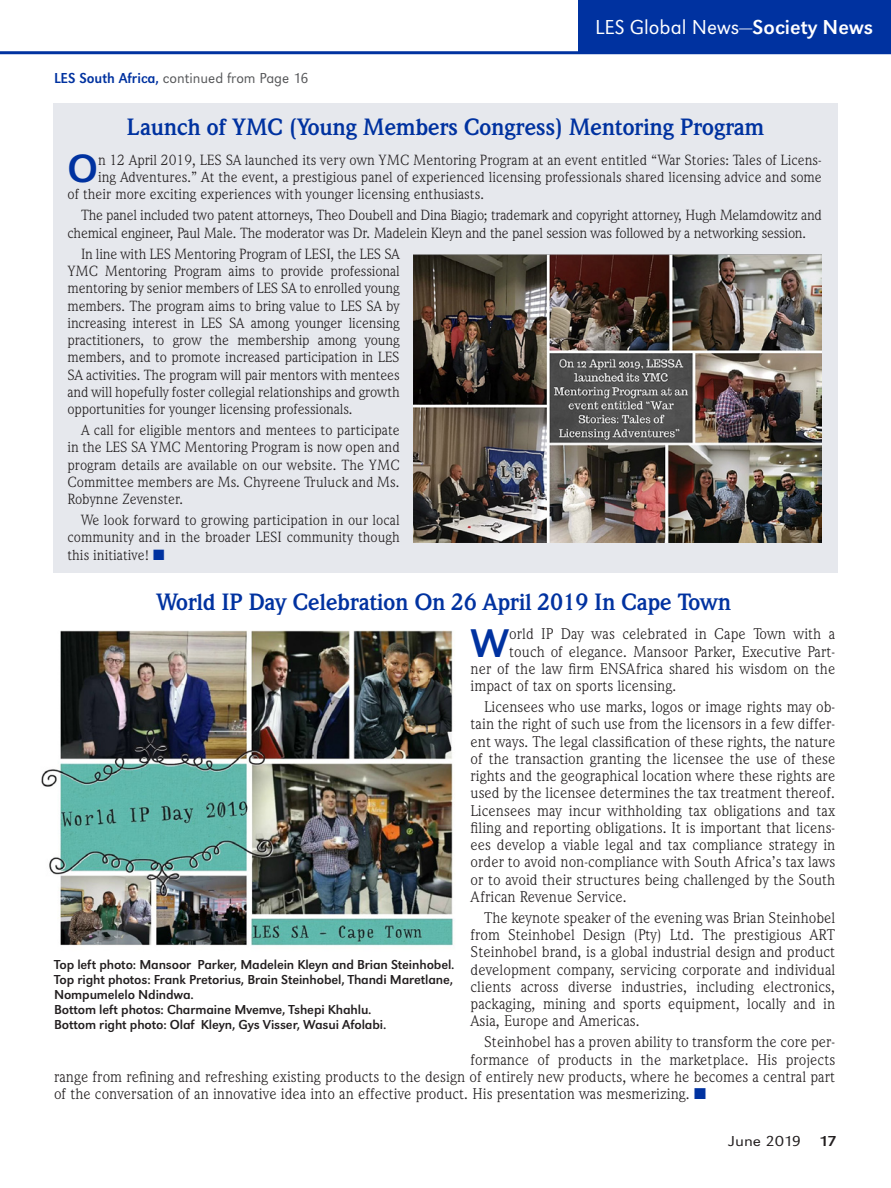
<style>
.page{position:relative;width:891px;height:1188px;background:#fff}
.page>*{position:absolute;margin:0;border:0;box-sizing:border-box;transform-origin:0 0}
.Drop_Cap{font:41.55px "URW Grotesk T";color:#0032a0}
.Drop_Cap-2{font:40.8px "URW Grotesk T";color:#0032a0}
.Drop_Cap-3{font:700 24px "Weidemann IT Cby BT";letter-spacing:-.02em;color:#0032a0}
.t1{font:21px "URW Grotesk T Ligh";color:#fff}
.Drop_Cap-4{font:15.75px/17.2px "Weidemann IT Cby BT";color:#231f20;text-align:justify}
.Drop_Cap-5{font:15px/17.2px "Weidemann IT Cby BT";color:#231f20;text-align:justify}
.Drop_Cap-6{font:15px/17.2px "Weidemann IT Cby BT";letter-spacing:-.02em;color:#231f20}
.t2{font:15px "URW Grotesk T Ligh";color:#57585a}
.t3{font:15px "URW Grotesk T Ligh";color:#231f20;scale:1.16 1}
.t4{font:13.5px/15px "URW Grotesk T";letter-spacing:-.01em;color:#231f20}
.s1{font-family:"URW Grotesk T Regu Narr";color:#0032a0}
.s2{font-family:"URW Grotesk T"}
.s3{color:#0032a0}
</style>
<div class="page">
<div style="left:53px;top:103px;width:785px;height:469px;background:#e6e8ed"></div>
<div style="left:578px;top:0;width:313px;height:54px;background:#0032a0"></div>
<hr style="left:0;top:51px;width:891px;height:3px;background:#0032a0">
<img style="left:413px;top:255px;width:409px;height:287px">
<img style="left:41px;top:630px;width:413px;height:316px">
<p class="t2" style="left:54px;top:70px;width:256px"><span class="s1">LES South Africa,</span> continued from Page 16</p>
<p class="t1" style="left:595px;top:15px;width:279px">LES Global News—<span class="s2">Society News</span></p>
<p class="Drop_Cap-3" style="left:127px;top:112px;width:639px">Launch of YMC (Young Members Congress) Mentoring Program</p>
<p class="Drop_Cap-2" style="left:68px;top:145px;width:32px">O</p>
<p class="Drop_Cap-5" style="left:98px;top:151px;width:725px">n 12 April 2019, LES SA launched its very own YMC Mentoring Program at an event entitled “War Stories: Tales of Licens-</p>
<p class="Drop_Cap-5" style="left:98px;top:168px;width:725px">ing Adventures.” At the event, a prestigious panel of experienced licensing professionals shared licensing advice and some</p>
<p class="Drop_Cap-5" style="left:68px;top:185px;width:418px">of their more exciting experiences with younger licensing enthusiasts.</p>
<p class="Drop_Cap-6" style="left:68px;top:207px;width:756px;text-indent:14px">The panel included two patent attorneys, Theo Doubell and Dina Biagio; trademark and copyright attorney, Hugh Melamdowitz and chemical engineer, Paul Male. The moderator was Dr. Madelein Kleyn and the panel session was followed by a networking session.</p>
<p class="Drop_Cap-5" style="left:68px;top:245px;width:334px;text-indent:14px">In line with LES Mentoring Program of LESI, the LES SA YMC Mentoring Program aims to provide professional mentoring by senior members of LES SA to enrolled young members. The program aims to bring value to LES SA by increasing interest in LES SA among younger licensing practitioners, to grow the membership among young members, and to promote increased participation in LES SA activities. The program will pair mentors with mentees and will hopefully foster collegial relationships and growth opportunities for younger licensing professionals.</p>
<p class="Drop_Cap-5" style="left:68px;top:421px;width:334px;text-indent:14px">A call for eligible mentors and mentees to participate in the LES SA YMC Mentoring Program is now open and program details are available on our website. The YMC Committee members are Ms. Chyreene Truluck and Ms.<br>Robynne Zevenster.</p>
<p class="Drop_Cap-5" style="left:68px;top:511px;width:334px;text-indent:14px">We look forward to growing participation in our local community and in the broader LESI community though this initiative! <span class="s3">■</span></p>
<p class="Drop_Cap-3" style="left:157px;top:587px;width:576px">World IP Day Celebration On 26 April 2019 In Cape Town</p>
<p class="Drop_Cap" style="left:471px;top:619px;width:40px">W</p>
<p class="Drop_Cap-4" style="left:509px;top:625px;width:328px">orld IP Day was celebrated in Cape Town with a</p>
<p class="Drop_Cap-4" style="left:509px;top:642px;width:328px">touch of elegance. Mansoor Parker, Executive Part-</p>
<p class="Drop_Cap-4" style="left:471px;top:660px;width:366px">ner of the law firm ENSAfrica shared his wisdom on the</p>
<p class="Drop_Cap-4" style="left:471px;top:677px;width:207px">impact of tax on sports licensing.</p>
<p class="Drop_Cap-4" style="left:471px;top:698px;width:366px;text-indent:14px">Licensees who use marks, logos or image rights may ob&shy;tain the right of such use from the licensors in a few differ&shy;ent ways. The legal classification of these rights, the nature of the transaction granting the licensee the use of these rights and the geographical location where these rights are used by the licensee determines the tax treatment thereof.<br>Licensees may incur withholding tax obligations and tax filing and reporting obligations. It is important that licens&shy;ees develop a viable legal and tax compliance strategy in order to avoid non-compliance with South Africa’s tax laws or to avoid their structures being challenged by the South African Revenue Service.</p>
<p class="Drop_Cap-4" style="left:471px;top:909px;width:366px;text-indent:14px">The keynote speaker of the evening was Brian Steinhobel from Steinhobel Design (Pty) Ltd. The prestigious ART Steinhobel brand, is a global industrial design and product development company, servicing corporate and individual clients across diverse industries, including electronics, packaging, mining and sports equipment, locally and in Asia, Europe and Americas.</p>
<p class="Drop_Cap-4" style="left:484px;top:1033px;width:353px">Steinhobel has a proven ability to transform the core per-</p>
<p class="Drop_Cap-4" style="left:471px;top:1051px;width:366px">formance of products in the marketplace. His projects</p>
<p class="Drop_Cap-4" style="left:54px;top:1068px;width:783px">range from refining and refreshing existing products to the design of entirely new products, where he becomes a central part</p>
<p class="Drop_Cap-4" style="left:54px;top:1085px;width:654px">of the conversation of an innovative idea into an effective product. His presentation was mesmerizing. <span class="s3">■</span></p>
<p class="t4" style="left:54px;top:957px;width:402px">Top left photo: Mansoor Parker, Madelein Kleyn and Brian Steinhobel.</p>
<p class="t4" style="left:54px;top:972px;width:401px">Top right photos: Frank Pretorius, Brain Steinhobel, Thandi Maretlane,<br>Nompumelelo Ndindwa.</p>
<p class="t4" style="left:54px;top:1002px;width:319px">Bottom left photos: Charmaine Mvemve, Tshepi Khahlu.</p>
<p class="t4" style="left:54px;top:1017px;width:334px">Bottom right photo: Olaf Kleyn, Gys Visser, Wasui Afolabi.</p>
<p class="t3" style="left:729px;top:1132px;width:95px">June 2019 <span class="s2">17</span></p>
</div>
